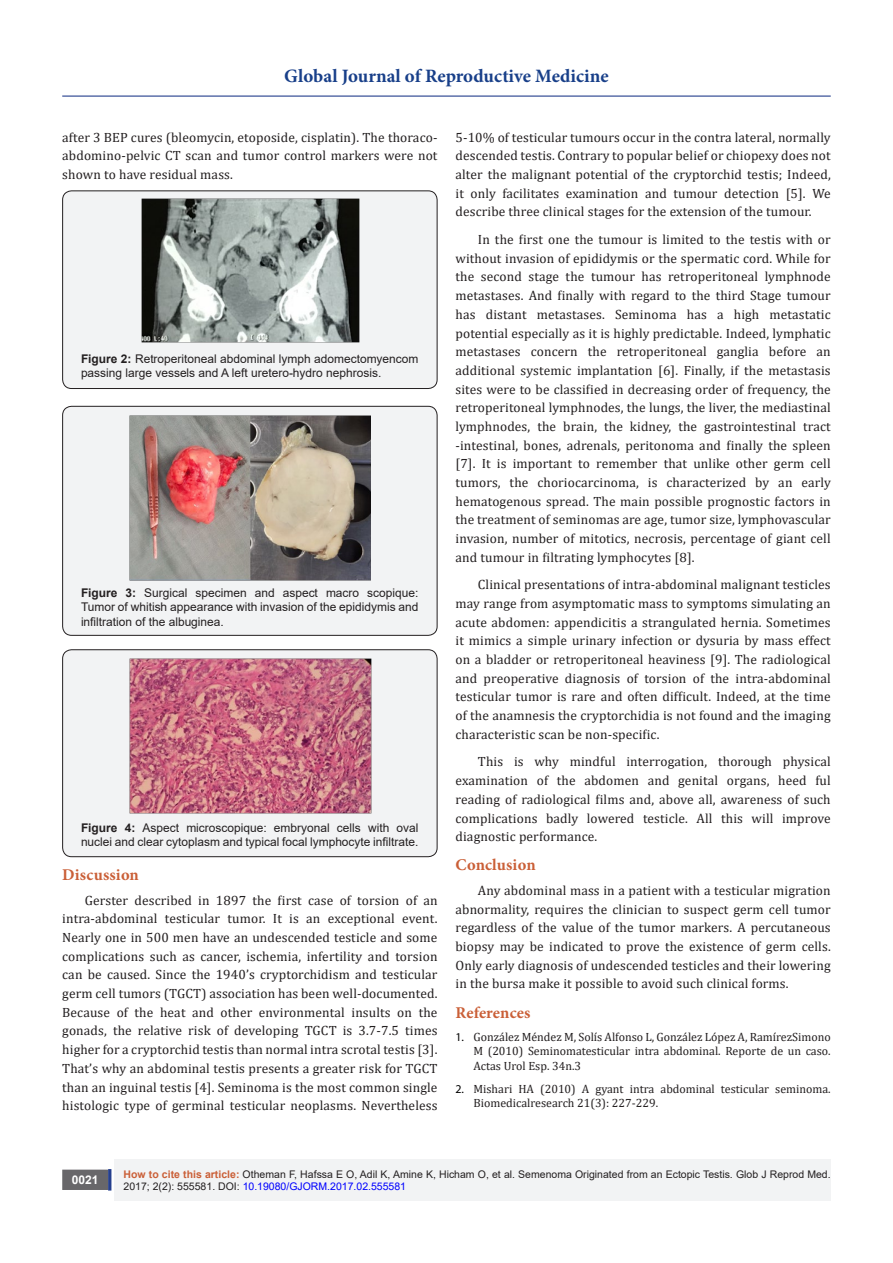
<style>
.page{position:relative;width:893px;height:1263px;background:#fff}
.page>*{position:absolute;margin:0;border:0;box-sizing:border-box;transform-origin:0 0}
.t1{font:700 18.9px "Minion Pro";color:#183f89}
.t2{font:700 16.5px "Minion Pro";letter-spacing:.01em;color:#ca5f37}
.t3{font:13.5px/18.8px "Cambria";letter-spacing:.01em;color:#231f20;text-align:justify}
.t4{font:12px/14.4px "Arial";color:#231f20}
.t5{font:12px/14.4px "Cambria";color:#231f20;text-align:justify}
.t6{font:700 12px "Arial";color:#fff}
.t7{font:10.5px/12.6px "Arial";color:#231f20}
.s1{font-weight:700}
.s2{font-family:"Myriad Pro";color:#000}
.s3{font-weight:700;color:#ca5f37}
.s4{color:#00f}
</style>
<div class="page">
<div style="left:115px;top:1160px;width:716px;height:41px;background:#f2f3f4"></div>
<div style="left:63px;top:1170px;width:44px;height:19px;background:#68676a"></div>
<div style="left:62px;top:1169px;width:46px;height:21px;border:2px solid #68676a"></div>
<div style="left:108px;top:1169px;width:3px;height:21px;background:#253f8e;border:2px solid #253f8e"></div>
<hr style="left:62px;top:96px;width:769px;height:1px;background:#253f8e">
<div style="left:63px;top:191px;width:374px;height:197px;background:#f2f3f4;border-radius:9px"></div>
<div style="left:62px;top:190px;width:375px;height:199px;border:1px solid #231f20;border-radius:9px"></div>
<img style="left:141px;top:199px;width:218px;height:143px">
<div style="left:63px;top:406px;width:374px;height:229px;background:#f2f3f4;border-radius:9px"></div>
<div style="left:62px;top:406px;width:375px;height:230px;border:1px solid #231f20;border-radius:9px"></div>
<img style="left:130px;top:415px;width:241px;height:165px">
<div style="left:63px;top:650px;width:374px;height:207px;background:#f2f3f4;border-radius:9px"></div>
<div style="left:62px;top:649px;width:375px;height:208px;border:1px solid #231f20;border-radius:9px"></div>
<img style="left:129px;top:658px;width:242px;height:155px">
<p class="t1" style="left:284px;top:63px;width:326px">Global Journal of Reproductive Medicine</p>
<p class="t3" style="left:62px;top:128px;width:377px">after 3 BEP cures (bleomycin, etoposide, cisplatin). The thoraco&shy;abdomino-pelvic CT scan and tumor control markers were not shown to have residual mass.</p>
<p class="t4" style="left:81px;top:351px;width:339px"><span class="s1">Figure 2:</span> Retroperitoneal abdominal lymph adomectomyencom passing large vessels and A left uretero-hydro nephrosis.</p>
<p class="t4" style="left:81px;top:585px;width:339px;text-align:justify"><span class="s1">Figure 3:</span> Surgical specimen and aspect macro scopique:<br>Tumor of whitish appearance with invasion of the epididymis and infiltration of the albuginea.</p>
<p class="t4" style="left:81px;top:820px;width:339px"><span class="s1">Figure 4:</span> Aspect microscopique: embryonal cells with oval nuclei and clear cytoplasm and typical focal lymphocyte infiltrate.</p>
<p class="t2" style="left:62px;top:863px;width:78px">Discussion</p>
<p class="t3" style="left:62px;top:891px;width:377px;text-indent:22px">Gerster described in 1897 the first case of torsion of an intra-abdominal testicular tumor. It is an exceptional event.<br>Nearly one in 500 men have an undescended testicle and some complications such as cancer, ischemia, infertility and torsion can be caused. Since the 1940’s cryptorchidism and testicular germ cell tumors (TGCT) association has been well-documented.<br>Because of the heat and other environmental insults on the gonads, the relative risk of developing TGCT is 3.7-7.5 times higher for a cryptorchid testis than normal intra scrotal testis [3].<br>That’s why an abdominal testis presents a greater risk for TGCT than an inguinal testis [4]. Seminoma is the most common single histologic type of germinal testicular neoplasms. Nevertheless</p>
<p class="t3" style="left:455px;top:128px;width:377px">5-10% of testicular tumours occur in the contra lateral, normally descended testis. Contrary to popular belief or chiopexy does not alter the malignant potential of the cryptorchid testis; Indeed, it only facilitates examination and tumour detection [5]. We describe three clinical stages for the extension of the tumour.</p>
<p class="t3" style="left:455px;top:230px;width:377px;text-indent:22px">In the first one the tumour is limited to the testis with or without invasion of epididymis or the spermatic cord. While for the second stage the tumour has retroperitoneal lymphnode metastases. And finally with regard to the third Stage tumour has distant metastases. Seminoma has a high metastatic potential especially as it is highly predictable. Indeed, lymphatic metastases concern the retroperitoneal ganglia before an additional systemic implantation [6]. Finally, if the metastasis sites were to be classified in decreasing order of frequency, the retroperitoneal lymphnodes, the lungs, the liver, the mediastinal lymphnodes, the brain, the kidney, the gastrointestinal tract -intestinal, bones, adrenals, peritonoma and finally the spleen [7]. It is important to remember that unlike other germ cell tumors, the choriocarcinoma, is characterized by an early hematogenous spread. The main possible prognostic factors in the treatment of seminomas are age, tumor size, lymphovascular invasion, number of mitotics, necrosis, percentage of giant cell and tumour in filtrating lymphocytes [8].</p>
<p class="t3" style="left:455px;top:575px;width:377px;text-indent:22px">Clinical presentations of intra-abdominal malignant testicles may range from asymptomatic mass to symptoms simulating an acute abdomen: appendicitis a strangulated hernia. Sometimes it mimics a simple urinary infection or dysuria by mass effect on a bladder or retroperitoneal heaviness [9]. The radiological and preoperative diagnosis of torsion of the intra-abdominal testicular tumor is rare and often difficult. Indeed, at the time of the anamnesis the cryptorchidia is not found and the imaging characteristic scan be non-specific.</p>
<p class="t3" style="left:455px;top:752px;width:377px;text-indent:22px">This is why mindful interrogation, thorough physical examination of the abdomen and genital organs, heed ful reading of radiological films and, above all, awareness of such complications badly lowered testicle. All this will improve diagnostic performance.</p>
<p class="t2" style="left:455px;top:853px;width:82px">Conclusion</p>
<p class="t3" style="left:455px;top:881px;width:377px;text-indent:22px">Any abdominal mass in a patient with a testicular migration abnormality, requires the clinician to suspect germ cell tumor regardless of the value of the tumor markers. A percutaneous biopsy may be indicated to prove the existence of germ cells.<br>Only early diagnosis of undescended testicles and their lowering in the bursa make it possible to avoid such clinical forms.</p>
<p class="t2" style="left:455px;top:1001px;width:77px">References</p>
<p class="t5" style="left:473px;top:1029px;width:359px;text-indent:-18px"><span class="s2">1.</span> González Méndez M, Solís Alfonso L, González López A, RamírezSimono M (2010) Seminomatesticular intra abdominal. Reporte de un caso.<br>Actas Urol Esp. 34n.3</p>
<p class="t5" style="left:473px;top:1081px;width:359px;text-indent:-18px"><span class="s2">2.</span> Mishari HA (2010) A gyant intra abdominal testicular seminoma.<br>Biomedicalresearch 21(3): 227-229.</p>
<p class="t6" style="left:72px;top:1171px;width:28px">0021</p>
<p class="t7" style="left:124px;top:1168px;width:709px"><span class="s3">How to cite this article:</span> Otheman F, Hafssa E O, Adil K, Amine K, Hicham O, et al. Semenoma Originated from an Ectopic Testis. Glob J Reprod Med.<br>2017; 2(2): 555581. DOI: <span class="s4">10.19080/GJORM.2017.02.555581</span></p>
</div>
